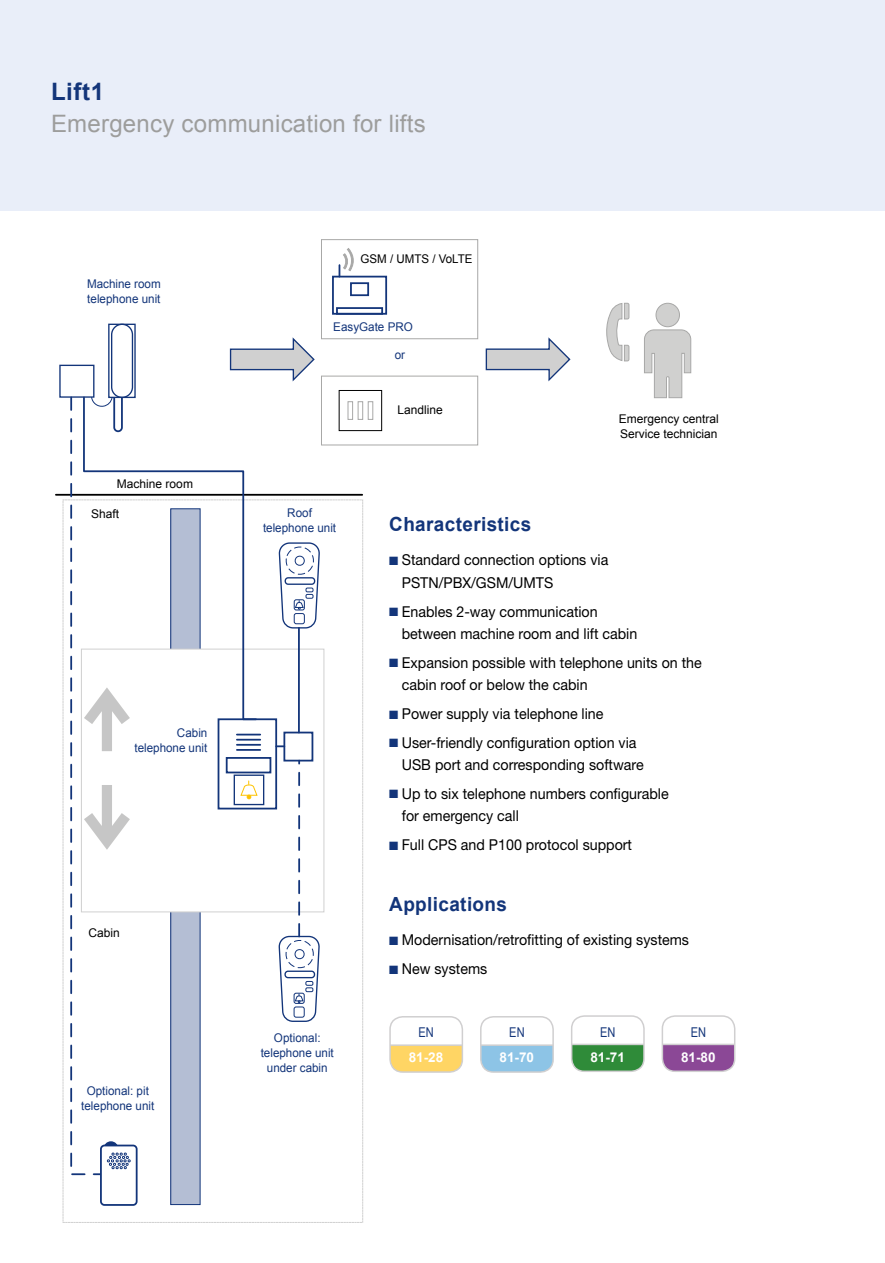
<style>
.page{position:relative;width:885px;height:1263px;background:#fff}
.page>*{position:absolute;margin:0;border:0;box-sizing:border-box;transform-origin:0 0}
.t1{font:24px "Arial";letter-spacing:.01em;color:#9d9d9c}
.t2{font:700 24px "Arial";letter-spacing:.025em;color:#13357a}
.t3{font:700 19.5px "Arial";letter-spacing:.02em;color:#13357a}
.t4{font:15px/22.5px "Helvetica Neue";color:#000;scale:.95 1}
.t5{font:700 13.5px "Arial";color:#fff}
.t6{font:13.5px "Arial Narrow";color:#13357a}
.t7{font:12px/15.1px "Arial";color:#13357a;text-align:center}
.t8{font:12px/14.4px "Arial";color:#000}
.t9{font:12px "Arial";color:#000;scale:.96 1}
.s1{color:#13357a}
</style>
<div class="page">
<hr style="left:56px;top:494px;width:306px;height:2px;background:#000">
<div style="left:171px;top:509px;width:29px;height:695px;background:#b4bed4"></div>
<div style="left:170px;top:508px;width:30px;height:697px;border:1px solid #13357a"></div>
<div style="left:81px;top:649px;width:243px;height:263px;background:#fff"></div>
<svg style="left:644px;top:303px;width:47px;height:95px"></svg>
<svg style="left:606px;top:303px;width:23px;height:58px"></svg>
<div style="left:339px;top:390px;width:43px;height:41px;border:1px solid #000"></div>
<div style="left:348px;top:401px;width:5px;height:19px;border:1px solid #a8a8a7"></div>
<div style="left:368px;top:401px;width:5px;height:19px;border:1px solid #a8a8a7"></div>
<div style="left:358px;top:401px;width:5px;height:19px;border:1px solid #a8a8a7"></div>
<div style="left:332px;top:276px;width:55px;height:39px;border:2px solid #13357a"></div>
<div style="left:350px;top:282px;width:19px;height:14px;border:2px solid #13357a"></div>
<div style="left:336px;top:307px;width:47px;height:8px;border:2px solid #13357a"></div>
<svg style="left:338px;top:248px;width:18px;height:29px"></svg>
<div style="left:321px;top:239px;width:157px;height:100px;border:1px solid #a8a8a7"></div>
<div style="left:321px;top:376px;width:157px;height:69px;border:1px solid #a8a8a7"></div>
<svg style="left:229px;top:337px;width:86px;height:45px"></svg>
<svg style="left:485px;top:337px;width:86px;height:45px"></svg>
<div style="left:108px;top:324px;width:28px;height:74px;border:1px solid #13357a"></div>
<div style="left:111px;top:324px;width:22px;height:74px;border:1px solid #13357a;border-radius:10px"></div>
<div style="left:59px;top:365px;width:35px;height:33px;border:1px solid #13357a"></div>
<svg style="left:138px;top:470px;width:120px;height:248px"></svg>
<div style="left:217px;top:718px;width:60px;height:91px;border:2px solid #13357a"></div>
<hr style="left:237px;top:739px;width:23px;height:2px;background:#13357a">
<hr style="left:237px;top:744px;width:23px;height:2px;background:#13357a">
<svg style="left:237px;top:734px;width:23px;height:1px"></svg>
<hr style="left:237px;top:749px;width:23px;height:2px;background:#13357a">
<div style="left:226px;top:757px;width:45px;height:16px;border:2px solid #13357a"></div>
<div style="left:233px;top:774px;width:31px;height:31px;border:1px solid #13357a"></div>
<svg style="left:240px;top:781px;width:18px;height:18px"></svg>
<svg style="left:278px;top:542px;width:41px;height:87px"></svg>
<div style="left:283px;top:732px;width:30px;height:29px;border:2px solid #13357a"></div>
<svg style="left:276px;top:745px;width:8px;height:2px"></svg>
<hr style="left:298px;top:628px;width:2px;height:104px;background:#13357a">
<svg style="left:69px;top:396px;width:69px;height:810px"></svg>
<svg style="left:278px;top:761px;width:41px;height:261px"></svg>
<div style="left:0;top:0;width:884px;height:210px;background:#e9eef9"></div>
<svg style="left:392px;top:1044px;width:70px;height:26px;background:#fbd56e"></svg>
<div style="left:389px;top:1016px;width:74px;height:57px;border:2px solid #d0cfd0;border-radius:13px"></div>
<svg style="left:483px;top:1044px;width:68px;height:26px;background:#93c5e4"></svg>
<div style="left:480px;top:1016px;width:74px;height:57px;border:2px solid #d0cfd0;border-radius:13px"></div>
<svg style="left:572px;top:1044px;width:72px;height:27px;background:#3c9145"></svg>
<div style="left:571px;top:1015px;width:73px;height:57px;border:2px solid #d0cfd0;border-radius:13px"></div>
<svg style="left:664px;top:1044px;width:70px;height:27px;background:#90519a"></svg>
<div style="left:661px;top:1015px;width:74px;height:57px;border:2px solid #d0cfd0;border-radius:13px"></div>
<div style="left:76px;top:509px;width:58px;height:15px;background:#fff"></div>
<h1 class="t2" style="left:51px;top:76px;width:55px">Lift1</h1>
<h1 class="t1" style="left:51px;top:108px;width:376px">Emergency communication for lifts</h1>
<p class="t7" style="left:87px;top:276px;width:75px;text-align:left">Machine room telephone unit</p>
<p class="t8" style="left:117px;top:476px;width:78px">Machine room</p>
<p class="t8" style="left:91px;top:507px;width:30px">Shaft</p>
<p class="t7" style="left:134px;top:725px;width:74px;text-align:right">Cabin telephone unit</p>
<p class="t8" style="left:88px;top:926px;width:33px">Cabin</p>
<p class="t7" style="left:81px;top:1083px;width:75px">Optional: pit telephone unit</p>
<p class="t9" style="left:360px;top:251px;width:118px">GSM / UMTS / VoLTE</p>
<p class="t7" style="left:333px;top:319px;width:81px">EasyGate PRO</p>
<p class="t7" style="left:263px;top:505px;width:75px">Roof telephone unit</p>
<p class="t7" style="left:261px;top:1030px;width:75px">Optional: telephone unit under cabin</p>
<p class="t7" style="left:395px;top:347px;width:12px">or</p>
<p class="t8" style="left:397px;top:403px;width:47px">Landline</p>
<p class="t8" style="left:618px;top:412px;width:102px">Emergency central<br>Service technician</p>
<h2 class="t3" style="left:389px;top:511px;width:143px">Characteristics</h2>
<p class="t4" style="left:402px;top:549px;width:219px;text-indent:-12px"><span class="s1">■</span> Standard connection options via<br>PSTN/PBX/GSM/UMTS</p>
<p class="t4" style="left:402px;top:600px;width:249px;text-indent:-12px"><span class="s1">■</span> Enables 2-way communication between machine room and lift cabin</p>
<p class="t4" style="left:402px;top:651px;width:317px;text-indent:-12px"><span class="s1">■</span> Expansion possible with telephone units on the cabin roof or below the cabin</p>
<p class="t4" style="left:389px;top:702px;width:227px"><span class="s1">■</span> Power supply via telephone line</p>
<p class="t4" style="left:402px;top:731px;width:256px;text-indent:-12px"><span class="s1">■</span> User-friendly configuration option via<br>USB port and corresponding software</p>
<p class="t4" style="left:402px;top:782px;width:282px;text-indent:-12px"><span class="s1">■</span> Up to six telephone numbers configurable for emergency call</p>
<p class="t4" style="left:389px;top:833px;width:257px"><span class="s1">■</span> Full CPS and P100 protocol support</p>
<h2 class="t3" style="left:389px;top:891px;width:119px">Applications</h2>
<p class="t4" style="left:389px;top:928px;width:317px"><span class="s1">■</span> Modernisation/retrofitting of existing systems</p>
<p class="t4" style="left:389px;top:957px;width:105px"><span class="s1">■</span> New systems</p>
<p class="t6" style="left:418px;top:1022px;width:17px">EN</p>
<p class="t6" style="left:509px;top:1022px;width:17px">EN</p>
<p class="t6" style="left:600px;top:1022px;width:17px">EN</p>
<p class="t6" style="left:690px;top:1022px;width:17px">EN</p>
<p class="t5" style="left:408px;top:1049px;width:36px">81-28</p>
<p class="t5" style="left:499px;top:1049px;width:36px">81-70</p>
<p class="t5" style="left:590px;top:1049px;width:36px">81-71</p>
<p class="t5" style="left:681px;top:1049px;width:36px">81-80</p>
</div>
